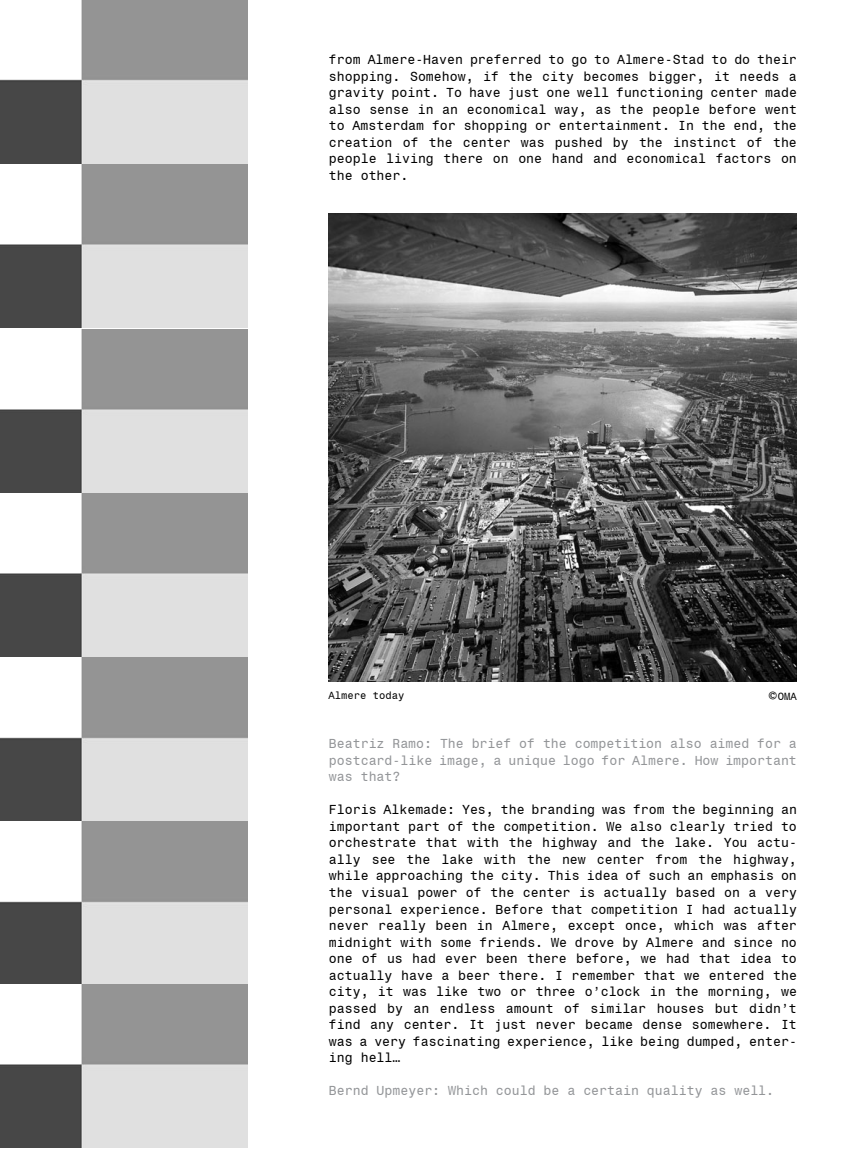
<style>
.page{position:relative;width:851px;height:1149px;background:#fff}
.page>*{position:absolute;margin:0;border:0;box-sizing:border-box;transform-origin:0 0}
.t1{font:13.2px/16.5px "Monospace 821 BT";color:#000;text-align:justify}
.t2{font:13.2px/16.5px "Monospace 821 BT";color:#939598;text-align:justify}
.t3{font:10.5px "Monospace 821 BT";color:#000}
.s1{font-size:13.5px}
</style>
<div class="page">
<img style="left:328px;top:214px;width:468px;height:467px">
<img style="left:0;top:0;width:247px;height:327px">
<img style="left:0;top:329px;width:247px;height:818px">
<p class="t1" style="left:329px;top:51px;width:469px">from Almere-Haven preferred to go to Almere-Stad to do their shopping. Somehow, if the city becomes bigger, it needs a gravity point. To have just one well functioning center made also sense in an economical way, as the people before went to Amsterdam for shopping or entertainment. In the end, the creation of the center was pushed by the instinct of the people living there on one hand and economical factors on the other.</p>
<p class="t3" style="left:328px;top:688px;width:77px">Almere today</p>
<p class="t3" style="left:768px;top:689px;width:30px"><span class="s1">©</span>OMA</p>
<p class="t2" style="left:329px;top:735px;width:469px">Beatriz Ramo: The brief of the competition also aimed for a postcard-like image, a unique logo for Almere. How important was that?</p>
<p class="t1" style="left:329px;top:801px;width:469px">Floris Alkemade: Yes, the branding was from the beginning an important part of the competition. We also clearly tried to orchestrate that with the highway and the lake. You actu&shy;ally see the lake with the new center from the highway, while approaching the city. This idea of such an emphasis on the visual power of the center is actually based on a very personal experience. Before that competition I had actually never really been in Almere, except once, which was after midnight with some friends. We drove by Almere and since no one of us had ever been there before, we had that idea to actually have a beer there. I remember that we entered the city, it was like two or three o’clock in the morning, we passed by an endless amount of similar houses but didn’t find any center. It just never became dense somewhere. It was a very fascinating experience, like being dumped, enter&shy;ing hell…</p>
<p class="t2" style="left:329px;top:1081px;width:446px">Bernd Upmeyer: Which could be a certain quality as well.</p>
</div>
